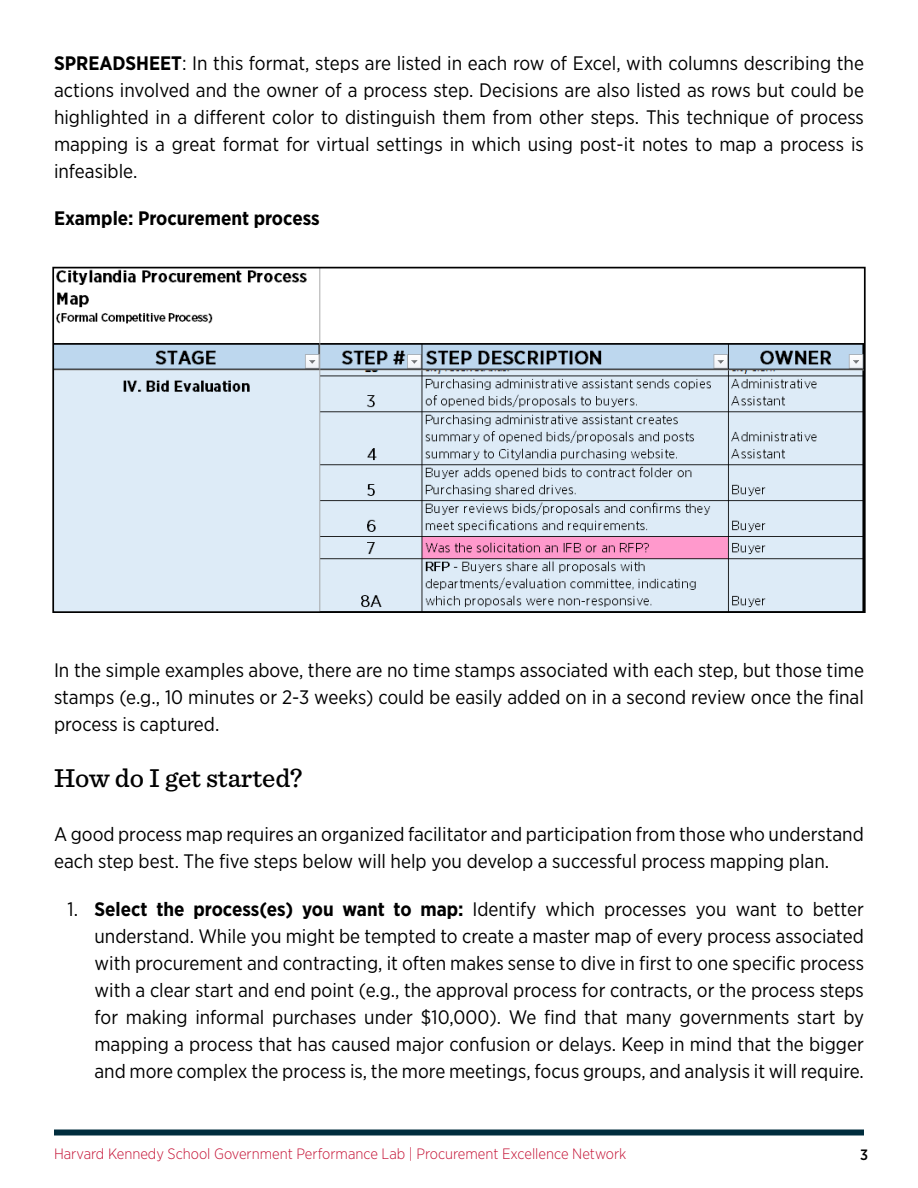
<style>
.page{position:relative;width:918px;height:1188px;background:#fff}
.page>*{position:absolute;margin:0;border:0;box-sizing:border-box;transform-origin:0 0}
.Heading_1{font:500 27px "Sentinel";color:#000}
.Body{font:19.5px/27px "Gotham Narrow";color:#000;text-align:justify}
.Body-2{font:700 19.5px "Gotham Narrow";color:#000}
.t1{font:300 15px "Gotham Narrow";color:#c41134}
.t2{font:500 15px "Gotham Narrow";color:#000}
.s1{font-weight:700}
</style>
<div class="page">
<div style="left:54px;top:1130px;width:810px;height:6px;background:#002d3d"></div>
<img style="left:55px;top:270px;width:808px;height:340px">
<div style="left:52px;top:267px;width:814px;height:346px;border:2px solid #000"></div>
<p class="Body" style="left:54px;top:49px;width:812px"><span class="s1">SPREADSHEET</span>: In this format, steps are listed in each row of Excel, with columns describing the actions involved and the owner of a process step. Decisions are also listed as rows but could be highlighted in a different color to distinguish them from other steps. This technique of process mapping is a great format for virtual settings in which using post-it notes to map a process is infeasible.</p>
<p class="Body-2" style="left:54px;top:205px;width:267px">Example: Procurement process</p>
<p class="Body" style="left:54px;top:656px;width:812px">In the simple examples above, there are no time stamps associated with each step, but those time stamps (e.g., 10 minutes or 2-3 weeks) could be easily added on in a second review once the final process is captured.</p>
<h2 class="Heading_1" style="left:54px;top:758px;width:250px">How do I get started?</h2>
<p class="Body" style="left:54px;top:821px;width:811px">A good process map requires an organized facilitator and participation from those who understand each step best. The five steps below will help you develop a successful process mapping plan.</p>
<p class="Body" style="left:94px;top:895px;width:771px;text-indent:-27px">1. <span class="s1">Select the process(es) you want to map:</span> Identify which processes you want to better understand. While you might be tempted to create a master map of every process associated with procurement and contracting, it often makes sense to dive in first to one specific process with a clear start and end point (e.g., the approval process for contracts, or the process steps for making informal purchases under $10,000). We find that many governments start by mapping a process that has caused major confusion or delays. Keep in mind that the bigger and more complex the process is, the more meetings, focus groups, and analysis it will require.</p>
<p class="t1" style="left:54px;top:1145px;width:574px">Harvard Kennedy School Government Performance Lab | Procurement Excellence Network</p>
<p class="t2" style="left:860px;top:1146px;width:9px">3</p>
</div>
